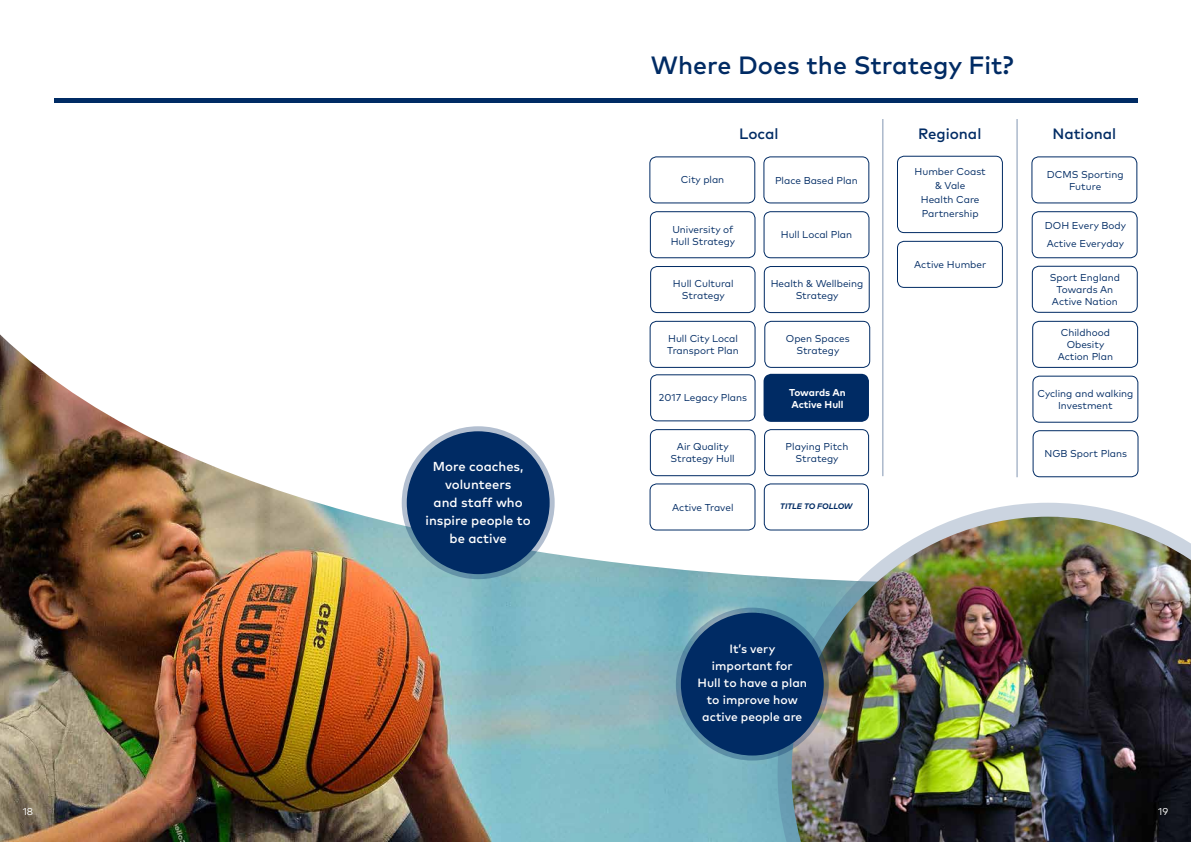
<style>
.page{position:relative;width:1191px;height:842px;background:#fff}
.page>*{position:absolute;margin:0;border:0;box-sizing:border-box;transform-origin:0 0}
.t1{font:500 25px "Mark Pro";color:#002b64}
.t2{font:500 15px "Mark Pro";color:#002b64}
.t3{font:500 13px/18px "Mark Pro";color:#fff;text-align:center}
.t4{font:500 12px/17px "Mark Pro";color:#fff;text-align:center}
.t5{font:10px/12px "Mark Pro";color:#002b64;text-align:center}
.t6{font:700 10px/12px "Mark Pro";color:#fff}
.t7{font:10px "Mark Pro";color:#fff}
.t8{font:italic 700 8px "Mark Pro";color:#002b64}
</style>
<div class="page">
<img style="left:0;top:334px;width:884px;height:508px">
<svg style="left:777px;top:503px;width:358px;height:339px"></svg>
<img style="left:791px;top:517px;width:400px;height:325px">
<div style="left:764px;top:375px;width:104px;height:46px;background:#002b64;border-radius:7px"></div>
<div style="left:763px;top:374px;width:106px;height:48px;border:2px solid #002b64;border-radius:7px"></div>
<hr style="left:882px;top:119px;width:1px;height:357px;background:#002b64">
<hr style="left:1016px;top:119px;width:1px;height:358px;background:#002b64">
<div style="left:649px;top:156px;width:106px;height:47px;border:1px solid #002b64;border-radius:7px"></div>
<div style="left:897px;top:156px;width:106px;height:77px;border:1px solid #002b64;border-radius:7px"></div>
<div style="left:763px;top:156px;width:106px;height:47px;border:1px solid #002b64;border-radius:7px"></div>
<div style="left:650px;top:211px;width:105px;height:47px;border:1px solid #002b64;border-radius:7px"></div>
<div style="left:763px;top:211px;width:106px;height:47px;border:1px solid #002b64;border-radius:7px"></div>
<div style="left:650px;top:266px;width:105px;height:47px;border:1px solid #002b64;border-radius:7px"></div>
<div style="left:764px;top:266px;width:105px;height:47px;border:1px solid #002b64;border-radius:7px"></div>
<div style="left:649px;top:321px;width:106px;height:47px;border:1px solid #002b64;border-radius:7px"></div>
<div style="left:764px;top:321px;width:106px;height:47px;border:1px solid #002b64;border-radius:7px"></div>
<div style="left:650px;top:374px;width:105px;height:47px;border:1px solid #002b64;border-radius:7px"></div>
<div style="left:650px;top:429px;width:105px;height:47px;border:1px solid #002b64;border-radius:7px"></div>
<div style="left:764px;top:429px;width:105px;height:47px;border:1px solid #002b64;border-radius:7px"></div>
<div style="left:764px;top:483px;width:105px;height:47px;border:1px solid #002b64;border-radius:7px"></div>
<div style="left:1031px;top:156px;width:106px;height:47px;border:1px solid #002b64;border-radius:7px"></div>
<div style="left:897px;top:241px;width:106px;height:47px;border:1px solid #002b64;border-radius:7px"></div>
<div style="left:1031px;top:211px;width:106px;height:47px;border:1px solid #002b64;border-radius:7px"></div>
<div style="left:1031px;top:266px;width:106px;height:47px;border:1px solid #002b64;border-radius:7px"></div>
<div style="left:1032px;top:321px;width:106px;height:47px;border:1px solid #002b64;border-radius:7px"></div>
<div style="left:1032px;top:376px;width:106px;height:47px;border:1px solid #002b64;border-radius:7px"></div>
<div style="left:1032px;top:430px;width:106px;height:47px;border:1px solid #002b64;border-radius:7px"></div>
<div style="left:54px;top:98px;width:1083px;height:5px;background:#002b64"></div>
<div style="left:649px;top:483px;width:106px;height:47px;border:1px solid #002b64;border-radius:7px"></div>
<svg style="left:676px;top:608px;width:152px;height:152px;background:#598096"></svg>
<div style="left:681px;top:613px;width:142px;height:142px;background:#002b64;border-radius:50%"></div>
<svg style="left:402px;top:426px;width:152px;height:153px;background:#92aabe"></svg>
<div style="left:407px;top:431px;width:142px;height:143px;background:#002b64;border-radius:50%"></div>
<h1 class="t1" style="left:651px;top:46px;width:364px">Where Does the Strategy Fit?</h1>
<h3 class="t3" style="left:425px;top:456px;width:107px">More coaches, volunteers<br>and staff who inspire people to be active</h3>
<h2 class="t2" style="left:739px;top:123px;width:41px">Local</h2>
<h2 class="t2" style="left:918px;top:123px;width:65px">Regional</h2>
<h2 class="t2" style="left:1052px;top:123px;width:65px">National</h2>
<p class="t5" style="left:681px;top:173px;width:45px">City plan</p>
<p class="t5" style="left:775px;top:173px;width:84px">Place Based Plan</p>
<p class="t5" style="left:670px;top:222px;width:66px;text-align:left">University of<br>Hull Strategy</p>
<p class="t5" style="left:781px;top:228px;width:73px">Hull Local Plan</p>
<p class="t5" style="left:673px;top:277px;width:62px">Hull Cultural<br>Strategy</p>
<p class="t5" style="left:770px;top:277px;width:94px">Health &amp; Wellbeing<br>Strategy</p>
<p class="t5" style="left:667px;top:332px;width:73px;text-align:left">Hull City Local<br>Transport Plan</p>
<p class="t5" style="left:786px;top:332px;width:65px">Open Spaces<br>Strategy</p>
<p class="t5" style="left:659px;top:391px;width:90px">2017 Legacy Plans</p>
<p class="t6" style="left:789px;top:385px;width:58px">Towards An<br>Active Hull</p>
<p class="t5" style="left:670px;top:439px;width:66px">Air Quality<br>Strategy Hull</p>
<p class="t5" style="left:785px;top:440px;width:64px">Playing Pitch<br>Strategy</p>
<p class="t8" style="left:780px;top:500px;width:74px">TITLE TO FOLLOW</p>
<p class="t5" style="left:672px;top:500px;width:63px">Active Travel</p>
<p class="t5" style="left:914px;top:164px;width:73px;line-height:14px">Humber Coast &amp; Vale<br>Health Care<br>Partnership</p>
<p class="t5" style="left:914px;top:258px;width:74px">Active Humber</p>
<p class="t5" style="left:1046px;top:167px;width:78px">DCMS Sporting<br>Future</p>
<p class="t5" style="left:1045px;top:216px;width:83px;line-height:18px;text-align:left">DOH Every Body<br>Active Everyday</p>
<p class="t5" style="left:1049px;top:271px;width:72px">Sport England<br>Towards An<br>Active Nation</p>
<p class="t5" style="left:1057px;top:326px;width:57px">Childhood<br>Obesity<br>Action Plan</p>
<p class="t5" style="left:1037px;top:387px;width:98px">Cycling and walking<br>Investment</p>
<p class="t5" style="left:1044px;top:447px;width:84px">NGB Sport Plans</p>
<p class="t4" style="left:697px;top:639px;width:111px">It’s very<br>important for<br>Hull to have a plan to improve how active people are</p>
<p class="t7" style="left:23px;top:804px;width:12px">18</p>
<p class="t7" style="left:1158px;top:804px;width:11px">19</p>
</div>
